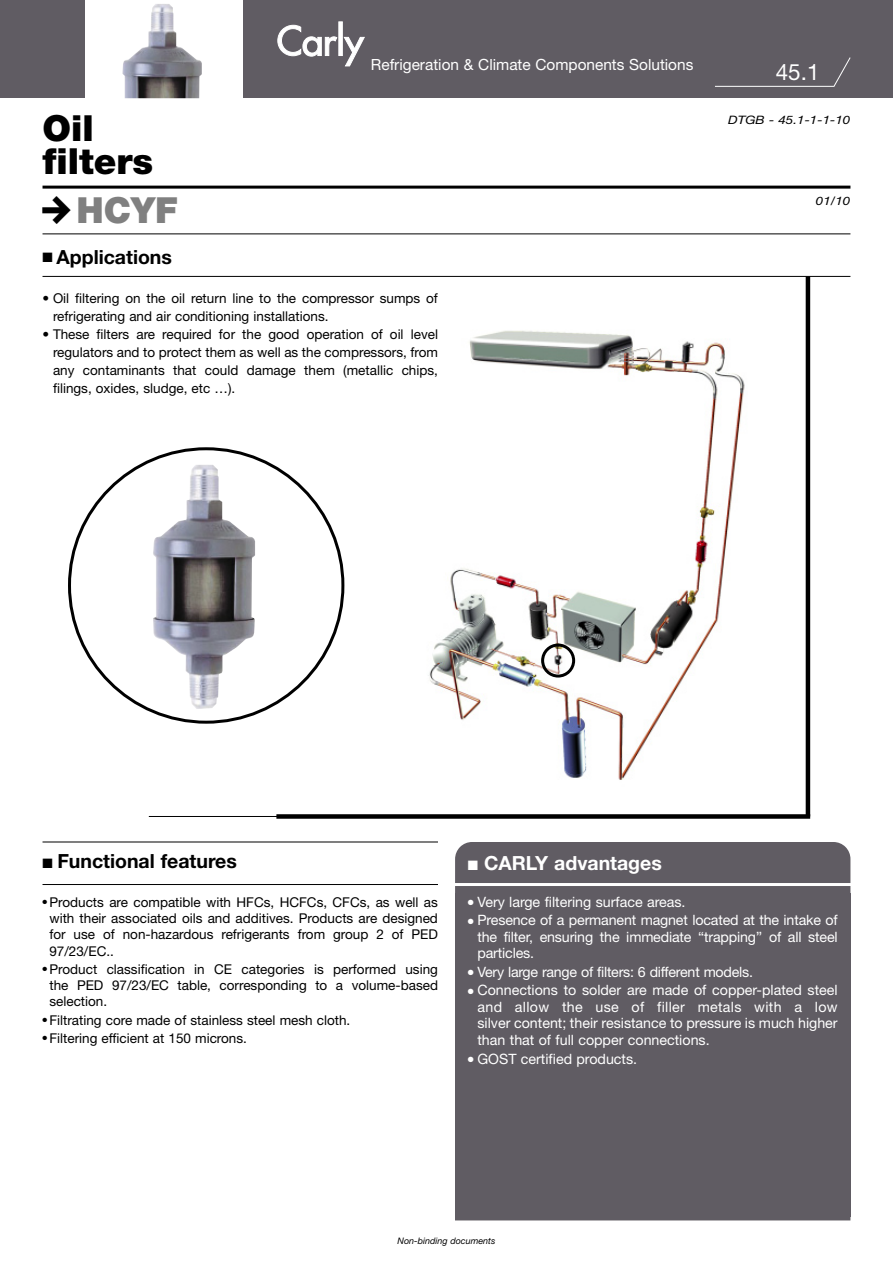
<style>
.page{position:relative;width:893px;height:1263px;background:#fff}
.page>*{position:absolute;margin:0;border:0;box-sizing:border-box;transform-origin:0 0}
.t1{font:900 36px/33px "Helvetica Neue";color:#000}
.t2{font:900 36px "Helvetica Neue";color:#808080}
.t3{font:22.5px "Helvetica Neue";color:#fff}
.t4{font:700 19.5px "Helvetica Neue";color:#000}
.t5{font:700 19.5px "Helvetica Neue";color:#fff}
.t6{font:19.5px "Helvetica Neue Bold TT";color:#000}
.t7{font:15.45px "Helvetica Neue";color:#fff}
.t8{font:14.25px/16.5px "Helvetica Neue";letter-spacing:-.005em;color:#fff;text-align:justify}
.t9{font:13.5px/16.2px "Helvetica Neue";color:#000;text-align:justify}
.t10{font:11.7px "Helvetica Neue Italic TT";color:#000;scale:1.16 1}
.t11{font:italic 9px "Helvetica Neue";color:#000}
</style>
<div class="page">
<div style="left:0;top:0;width:893px;height:98px;background:#605c63"></div>
<div style="left:85px;top:0;width:157px;height:98px;background:#fff"></div>
<img style="left:122px;top:4px;width:80px;height:94px">
<svg style="left:715px;top:57px;width:136px;height:30px"></svg>
<div style="left:455px;top:842px;width:395px;height:378px;background:#605c63"></div>
<img style="left:428px;top:330px;width:317px;height:450px">
<svg style="left:68px;top:447px;width:276px;height:277px"></svg>
<hr style="left:149px;top:816px;width:136px;height:1px;background:#000">
<svg style="left:541px;top:643px;width:34px;height:34px"></svg>
<hr style="left:43px;top:842px;width:395px;height:1px;background:#000">
<hr style="left:43px;top:884px;width:395px;height:1px;background:#000">
<div style="left:455px;top:893px;width:395px;height:323px;background:#605c63"></div>
<svg style="left:338px;top:21px;width:5px;height:3px"></svg>
<svg style="left:277px;top:24px;width:88px;height:43px"></svg>
<hr style="left:449px;top:883px;width:404px;height:3px;background:#fff">
<hr style="left:43px;top:186px;width:807px;height:3px;background:#000">
<hr style="left:43px;top:233px;width:807px;height:1px;background:#000">
<hr style="left:43px;top:276px;width:807px;height:1px;background:#000">
<hr style="left:806px;top:276px;width:4px;height:540px;background:#000">
<div style="left:276px;top:814px;width:534px;height:5px;background:#000"></div>
<p class="t7" style="left:371px;top:59px;width:324px">Refrigeration &amp; Climate Components Solutions</p>
<h1 class="t1" style="left:43px;top:114px;width:112px">Oil filters</h1>
<h1 class="t2" style="left:77px;top:198px;width:103px">HCYF</h1>
<h3 class="t6" style="left:43px;top:246px;width:131px">■ Applications</h3>
<p class="t9" style="left:53px;top:291px;width:386px;line-height:18px;text-indent:-11px">• Oil filtering on the oil return line to the compressor sumps of refrigerating and air conditioning installations.</p>
<p class="t9" style="left:53px;top:327px;width:386px;line-height:18px;text-indent:-11px">• These filters are required for the good operation of oil level regulators and to protect them as well as the compressors, from any contaminants that could damage them (metallic chips, filings, oxides, sludge, etc …).</p>
<h2 class="t3" style="left:776px;top:64px;width:45px">45.1</h2>
<p class="t10" style="left:728px;top:113px;width:107px">DTGB - 45.1-1-1-10</p>
<p class="t10" style="left:816px;top:194px;width:31px">01/10</p>
<h3 class="t4" style="left:43px;top:854px;width:196px">■ Functional features</h3>
<h3 class="t5" style="left:468px;top:856px;width:196px">■ CARLY advantages</h3>
<p class="t9" style="left:49px;top:895px;width:390px;text-indent:-7px">□ Products are compatible with HFCs, HCFCs, CFCs, as well as with their associated oils and additives. Products are designed for use of non-hazardous refrigerants from group 2 of PED 97/23/EC..</p>
<p class="t9" style="left:49px;top:962px;width:390px;text-indent:-7px">□ Product classification in CE categories is performed using the PED 97/23/EC table, corresponding to a volume-based selection.</p>
<p class="t9" style="left:43px;top:1013px;width:309px">□ Filtrating core made of stainless steel mesh cloth.</p>
<p class="t9" style="left:43px;top:1031px;width:206px">□ Filtering efficient at 150 microns.</p>
<p class="t8" style="left:468px;top:895px;width:219px">□ Very large filtering surface areas.</p>
<p class="t8" style="left:477px;top:913px;width:362px;text-indent:-10px">□ Presence of a permanent magnet located at the intake of the filter, ensuring the immediate “trapping’’ of all steel particles.</p>
<p class="t8" style="left:468px;top:965px;width:287px">□ Very large range of filters: 6 different models.</p>
<p class="t8" style="left:477px;top:984px;width:362px;text-indent:-10px">□ Connections to solder are made of copper-plated steel and allow the use of filler metals with a low silver content; their resistance to pressure is much higher than that of full copper connections.</p>
<p class="t8" style="left:468px;top:1052px;width:171px">□ GOST certified products.</p>
<p class="t11" style="left:398px;top:1237px;width:99px">Non-binding documents</p>
</div>
